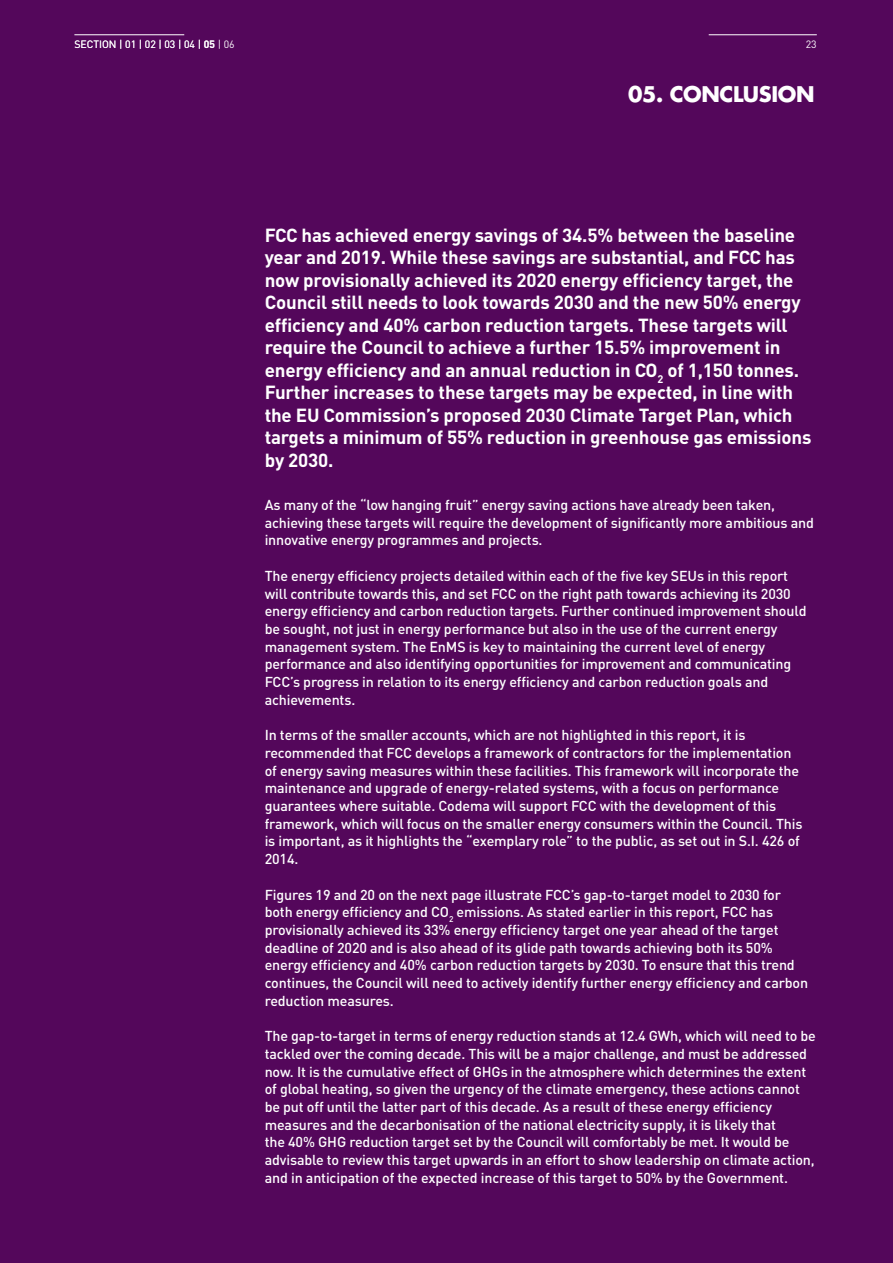
<style>
.page{position:relative;width:893px;height:1263px;background:#54075b}
.page>*{position:absolute;margin:0;border:0;box-sizing:border-box;transform-origin:0 0}
.t1{font:700 21px "Futura Std";letter-spacing:-.02em;color:#fff}
.t2{font:700 18.75px/22.5px "DIN Pro";letter-spacing:-.01em;color:#fff}
.t3{font:500 14.25px/17.7px "DIN Pro";letter-spacing:-.01em;color:#fff}
.t4{font:10.5px "DIN Pro";color:#fff}
.s1{font-weight:700}
</style>
<div class="page">
<hr style="left:709px;top:34px;width:108px;height:1px;background:#fff">
<hr style="left:74px;top:34px;width:110px;height:1px;background:#fff">
<p class="t4" style="left:74px;top:37px;width:162px">SECTION | 01 | 02 | 03 | 04 | <span class="s1">05</span> | 06</p>
<p class="t4" style="left:806px;top:37px;width:12px">23</p>
<h1 class="t1" style="left:628px;top:81px;width:188px">05. CONCLUSION</h1>
<p class="t2" style="left:265px;top:223px;width:548px">FCC has achieved energy savings of 34.5% between the baseline year and 2019. While these savings are substantial, and FCC has now provisionally achieved its 2020 energy efficiency target, the Council still needs to look towards 2030 and the new 50% energy efficiency and 40% carbon reduction targets. These targets will require the Council to achieve a further 15.5% improvement in energy efficiency and an annual reduction in CO<sub>2</sub> of 1,150 tonnes.<br>Further increases to these targets may be expected, in line with the EU Commission’s proposed 2030 Climate Target Plan, which targets a minimum of 55% reduction in greenhouse gas emissions by 2030.</p>
<p class="t3" style="left:265px;top:495px;width:551px">As many of the “low hanging fruit” energy saving actions have already been taken, achieving these targets will require the development of significantly more ambitious and innovative energy programmes and projects.</p>
<p class="t3" style="left:265px;top:566px;width:543px">The energy efficiency projects detailed within each of the five key SEUs in this report will contribute towards this, and set FCC on the right path towards achieving its 2030 energy efficiency and carbon reduction targets. Further continued improvement should be sought, not just in energy performance but also in the use of the current energy management system. The EnMS is key to maintaining the current level of energy performance and also identifying opportunities for improvement and communicating FCC’s progress in relation to its energy efficiency and carbon reduction goals and achievements.</p>
<p class="t3" style="left:265px;top:726px;width:539px">In terms of the smaller accounts, which are not highlighted in this report, it is recommended that FCC develops a framework of contractors for the implementation of energy saving measures within these facilities. This framework will incorporate the maintenance and upgrade of energy-related systems, with a focus on performance guarantees where suitable. Codema will support FCC with the development of this framework, which will focus on the smaller energy consumers within the Council. This is important, as it highlights the “exemplary role” to the public, as set out in S.I. 426 of 2014.</p>
<p class="t3" style="left:265px;top:885px;width:545px">Figures 19 and 20 on the next page illustrate FCC’s gap-to-target model to 2030 for both energy efficiency and CO<sub>2</sub> emissions. As stated earlier in this report, FCC has provisionally achieved its 33% energy efficiency target one year ahead of the target deadline of 2020 and is also ahead of its glide path towards achieving both its 50% energy efficiency and 40% carbon reduction targets by 2030. To ensure that this trend continues, the Council will need to actively identify further energy efficiency and carbon reduction measures.</p>
<p class="t3" style="left:265px;top:1026px;width:553px">The gap-to-target in terms of energy reduction stands at 12.4 GWh, which will need to be tackled over the coming decade. This will be a major challenge, and must be addressed now. It is the cumulative effect of GHGs in the atmosphere which determines the extent of global heating, so given the urgency of the climate emergency, these actions cannot be put off until the latter part of this decade. As a result of these energy efficiency measures and the decarbonisation of the national electricity supply, it is likely that<br>the 40% GHG reduction target set by the Council will comfortably be met. It would be advisable to review this target upwards in an effort to show leadership on climate action, and in anticipation of the expected increase of this target to 50% by the Government.</p>
</div>
